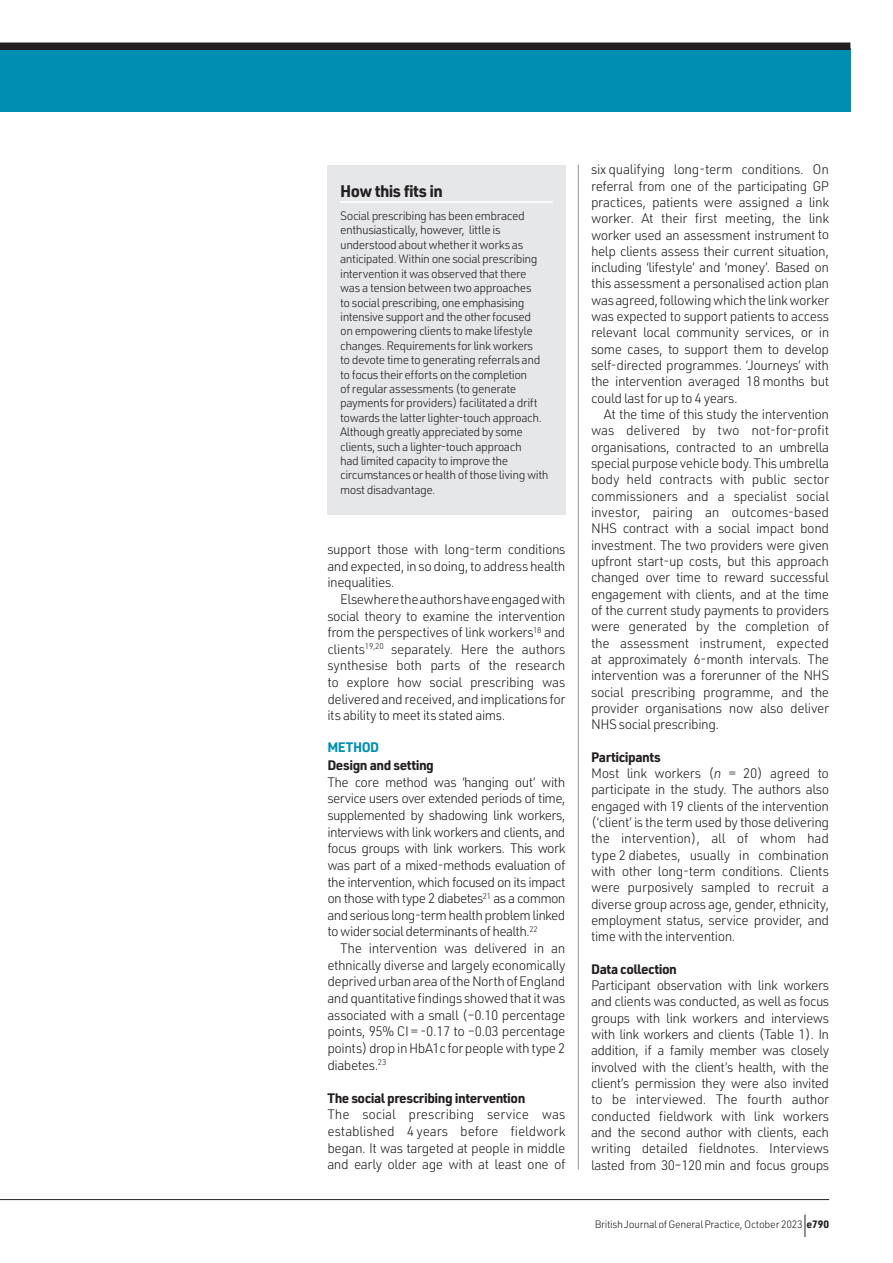
<style>
.page{position:relative;width:893px;height:1263px;background:#fff}
.page>*{position:absolute;margin:0;border:0;box-sizing:border-box;transform-origin:0 0}
.t1{font:700 16.5px "URWDIN";letter-spacing:-.035em;color:#231f20}
.t2{font:300 13.5px/16.4px "URWDIN";letter-spacing:-.035em;color:#231f20;text-align:justify}
.t3{font:700 13.5px "URWDIN";letter-spacing:-.035em;color:#231f20}
.t4{font:700 13.5px "URWDIN";letter-spacing:-.035em;color:#008fb3}
.t5{font:300 12px/14.4px "URWDIN";letter-spacing:-.04em;color:#231f20}
.t6{font:300 10.5px "URWDIN";letter-spacing:-.025em;color:#231f20}
.s1{font-weight:700}
.s2{font-style:italic}
</style>
<div class="page">
<div style="left:0;top:48px;width:850px;height:63px;background:#008fb3"></div>
<div style="left:0;top:43px;width:850px;height:7px;background:#231f20"></div>
<hr style="left:578px;top:165px;width:1px;height:1004px;background:#939598">
<div style="left:327px;top:165px;width:239px;height:349px;background:#e6e7e9"></div>
<hr style="left:340px;top:201px;width:213px;height:2px;background:#fff">
<hr style="left:0;top:1199px;width:829px;height:1px;background:#231f20">
<svg style="left:805px;top:1214px;width:1px;height:23px"></svg>
<p class="t1" style="left:340px;top:180px;width:104px">How this fits in</p>
<p class="t5" style="left:340px;top:208px;width:210px">Social prescribing has been embraced enthusiastically, however, little is understood about whether it works as anticipated. Within one social prescribing intervention it was observed that there was a tension between two approaches<br>to social prescribing, one emphasising intensive support and the other focused<br>on empowering clients to make lifestyle changes. Requirements for link workers<br>to devote time to generating referrals and to focus their efforts on the completion<br>of regular assessments (to generate payments for providers) facilitated a drift towards the latter lighter-touch approach.<br>Although greatly appreciated by some clients, such a lighter-touch approach<br>had limited capacity to improve the circumstances or health of those living with most disadvantage.</p>
<p class="t2" style="left:327px;top:540px;width:240px">support those with long-term conditions and expected, in so doing, to address health inequalities.</p>
<p class="t2" style="left:327px;top:590px;width:240px;text-indent:13px">Elsewhere the authors have engaged with social theory to examine the intervention from the perspectives of link workers<sup>18</sup> and clients<sup>19,20</sup> separately. Here the authors synthesise both parts of the research to explore how social prescribing was delivered and received, and implications for its ability to meet its stated aims.</p>
<p class="t4" style="left:327px;top:738px;width:53px">METHOD</p>
<p class="t3" style="left:327px;top:756px;width:108px">Design and setting</p>
<p class="t2" style="left:327px;top:773px;width:240px">The core method was ‘hanging out’ with service users over extended periods of time, supplemented by shadowing link workers, interviews with link workers and clients, and focus groups with link workers. This work was part of a mixed-methods evaluation of the intervention, which focused on its impact on those with type 2 diabetes<sup>21</sup> as a common and serious long-term health problem linked to wider social determinants of health.<sup>22</sup></p>
<p class="t2" style="left:327px;top:940px;width:240px;text-indent:13px">The intervention was delivered in an ethnically diverse and largely economically deprived urban area of the North of England and quantitative findings showed that it was associated with a small (–0.10 percentage points, 95% CI = -0.17 to –0.03 percentage points) drop in HbA1c for people with type 2 diabetes.<sup>23</sup></p>
<p class="t3" style="left:327px;top:1089px;width:200px">The social prescribing intervention</p>
<p class="t2" style="left:327px;top:1106px;width:240px">The social prescribing service was established 4 years before fieldwork began. It was targeted at people in middle and early older age with at least one of</p>
<p class="t2" style="left:591px;top:161px;width:240px">six qualifying long-term conditions. On referral from one of the participating GP practices, patients were assigned a link worker. At their first meeting, the link worker used an assessment instrument to help clients assess their current situation, including ‘lifestyle’ and ‘money’. Based on this assessment a personalised action plan was agreed, following which the link worker was expected to support patients to access relevant local community services, or in some cases, to support them to develop self-directed programmes. ‘Journeys’ with the intervention averaged 18 months but could last for up to 4 years.</p>
<p class="t2" style="left:591px;top:406px;width:240px;text-indent:13px">At the time of this study the intervention was delivered by two not-for-profit organisations, contracted to an umbrella special purpose vehicle body. This umbrella body held contracts with public sector commissioners and a specialist social investor, pairing an outcomes-based NHS contract with a social impact bond investment. The two providers were given upfront start-up costs, but this approach changed over time to reward successful engagement with clients, and at the time of the current study payments to providers were generated by the completion of the assessment instrument, expected at approximately 6-month intervals. The intervention was a forerunner of the NHS social prescribing programme, and the provider organisations now also deliver NHS social prescribing.</p>
<p class="t2" style="left:591px;top:748px;width:240px;text-align:left"><span class="s1">Participants<br></span>Most link workers (<span class="s2">n</span> = 20) agreed to participate in the study. The authors also engaged with 19 clients of the intervention (‘client’ is the term used by those delivering the intervention), all of whom had type 2 diabetes, usually in combination with other long-term conditions. Clients were purposively sampled to recruit a diverse group across age, gender, ethnicity, employment status, service provider, and time with the intervention.</p>
<p class="t3" style="left:591px;top:960px;width:87px">Data collection</p>
<p class="t2" style="left:591px;top:977px;width:240px">Participant observation with link workers and clients was conducted, as well as focus groups with link workers and interviews with link workers and clients (Table 1). In addition, if a family member was closely involved with the client’s health, with the client’s permission they were also invited to be interviewed. The fourth author conducted fieldwork with link workers and the second author with clients, each writing detailed fieldnotes. Interviews lasted from 30–120 min and focus groups</p>
<p class="t6" style="left:595px;top:1217px;width:236px">BritishJournalofGeneralPractice, October 2023 <span class="s1">e790</span></p>
</div>
